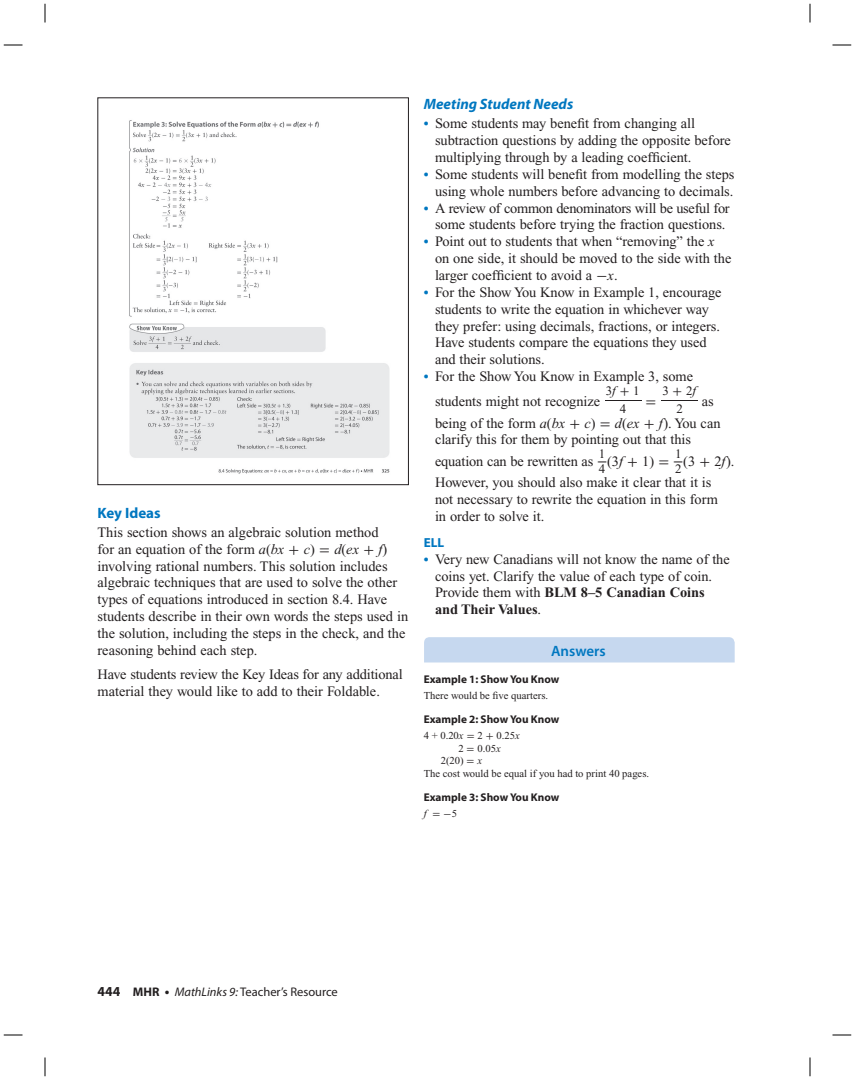
<style>
.page{position:relative;width:855px;height:1080px;background:#fff}
.page>*{position:absolute;margin:0;border:0;box-sizing:border-box;transform-origin:0 0}
.t1{font:italic 700 15px "Myriad Pro";color:#0077c0}
.t2{font:700 15px "Myriad Pro";color:#0077c0}
.t3{font:600 15px "Myriad Pro";color:#0077c0}
.t4{font:14.38px/16.9px "Times New Roman";letter-spacing:-.005em;color:#231f20}
.t5{font:700 13.12px "Myriad Pro";color:#0077c0}
.t6{font:13px/17.6px "Times New Roman";color:#231f20}
.t7{font:12.5px "Myriad Pro";color:#231f20}
.t8{font:700 11.25px "Myriad Pro";color:#231f20}
.t9{font:10.62px "Times New Roman";color:#231f20}
.t10{font:10.62px "Uni Math";color:#231f20}
.s1{font-style:italic}
.s2{font-family:"Uni Math"}
.s3{font-weight:700;font-size:13.75px;color:#0077c0}
.s4{font-family:"Uni Math";font-size:14.38px}
.s5{font-size:19.38px}
.s6{font-weight:700}
.s7{font-family:"Times New Roman";font-style:italic}
.s8{font-family:"Times New Roman"}
.s9{font-weight:700;font-size:13.75px}
</style>
<div class="page">
<div style="left:424px;top:637px;width:311px;height:25px;background:#c6d8ef"></div>
<img style="left:129px;top:120px;width:261px;height:354px">
<div style="left:98px;top:98px;width:311px;height:387px;border:1px solid #231f20"></div>
<svg style="left:4px;top:44px;width:18px;height:2px"></svg>
<svg style="left:832px;top:44px;width:19px;height:2px"></svg>
<svg style="left:4px;top:1034px;width:18px;height:2px"></svg>
<svg style="left:832px;top:1034px;width:19px;height:2px"></svg>
<svg style="left:44px;top:4px;width:2px;height:18px"></svg>
<svg style="left:44px;top:1058px;width:2px;height:18px"></svg>
<svg style="left:809px;top:4px;width:2px;height:18px"></svg>
<svg style="left:809px;top:1058px;width:2px;height:18px"></svg>
<p class="t2" style="left:98px;top:507px;width:65px">Key Ideas</p>
<p class="t4" style="left:97px;top:525px;width:312px">This section shows an algebraic solution method<br>for an equation of the form <span class="s1">a</span>(<span class="s1">bx</span> <span class="s2">+</span> <span class="s1">c</span>) <span class="s2">=</span> <span class="s1">d</span>(<span class="s1">ex</span> <span class="s2">+</span> <span class="s1">f</span>) involving rational numbers. This solution includes algebraic techniques that are used to solve the other types of equations introduced in section 8.4. Have students describe in their own words the steps used in the solution, including the steps in the check, and the reasoning behind each step.</p>
<p class="t4" style="left:97px;top:667px;width:307px">Have students review the Key Ideas for any additional material they would like to add to their Foldable.</p>
<p class="t1" style="left:424px;top:98px;width:151px">Meeting Student Needs</p>
<p class="t4" style="left:435px;top:116px;width:297px;text-indent:-11px"><span class="s3">•</span> Some students may benefit from changing all subtraction questions by adding the opposite before multiplying through by a leading coefficient.</p>
<p class="t4" style="left:424px;top:167px;width:312px;text-align:right"><span class="s3">•</span> Some students will benefit from modelling the steps using whole numbers before advancing to decimals.</p>
<p class="t4" style="left:424px;top:201px;width:307px;text-align:center"><span class="s3">•</span> A review of common denominators will be useful for some students before trying the fraction questions.</p>
<p class="t4" style="left:435px;top:234px;width:298px;text-indent:-11px"><span class="s3">•</span> Point out to students that when “removing” the <span class="s1">x </span>on one side, it should be moved to the side with the larger coefficient to avoid a <span class="s2">-</span><span class="s1">x</span>.</p>
<p class="t4" style="left:435px;top:285px;width:288px;text-indent:-11px"><span class="s3">•</span> For the Show You Know in Example 1, encourage students to write the equation in whichever way they prefer: using decimals, fractions, or integers.<br>Have students compare the equations they used and their solutions.</p>
<p class="t4" style="left:435px;top:366px;width:260px;line-height:24.4px;text-indent:-11px"><span class="s3">•</span> For the Show You Know in Example 3, some students might not recognize <sup>_</sup><sup>3</sup><sup>f</sup> <sup>+</sup> <sup>1</sup></p>
<p class="t6" style="left:676px;top:383px;width:22px;text-indent:-31px"><span class="s4">=</span> <span class="s5">_</span>3 <span class="s2">+</span> 2 <span class="s1">f<br></span>2</p>
<p class="t4" style="left:435px;top:391px;width:287px;line-height:21.9px;text-indent:267px">as being of the form <span class="s1">a</span>(<span class="s1">bx</span> <span class="s2">+</span> <span class="s1">c</span>) <span class="s2">=</span> <span class="s1">d</span>(<span class="s1">ex</span> <span class="s2">+</span> <span class="s1">f</span> ). You can</p>
<p class="t4" style="left:435px;top:430px;width:301px;line-height:21.9px">clarify this for them by pointing out that this equation can be rewritten as <sup>_</sup><sup>1</sup>(3<span class="s1">f</span> <span class="s2">+</span> 1) <span class="s2">=</span> <sup>_</sup><sup>1</sup>(3 <span class="s2">+</span> 2<span class="s1">f</span> ).</p>
<p class="t6" style="left:620px;top:401px;width:8px">4</p>
<p class="t6" style="left:599px;top:461px;width:8px">4</p>
<p class="t6" style="left:675px;top:461px;width:8px">2</p>
<p class="t4" style="left:435px;top:475px;width:284px">However, you should also make it clear that it is not necessary to rewrite the equation in this form in order to solve it.</p>
<p class="t5" style="left:424px;top:537px;width:22px">ELL</p>
<p class="t4" style="left:435px;top:552px;width:296px;text-indent:-11px"><span class="s3">•</span> Very new Canadians will not know the name of the coins yet. Clarify the value of each type of coin.<br>Provide them with <span class="s6">BLM 8–5 Canadian Coins and Their Values</span>.</p>
<p class="t3" style="left:551px;top:645px;width:56px">Answers</p>
<p class="t8" style="left:424px;top:675px;width:137px">Example 1: Show You Know</p>
<p class="t9" style="left:424px;top:692px;width:126px">There would be five quarters.</p>
<p class="t8" style="left:424px;top:715px;width:137px">Example 2: Show You Know</p>
<p class="t9" style="left:424px;top:732px;width:98px">4 + 0.20<span class="s1">x</span> <span class="s2">=</span> 2 <span class="s2">+</span> 0.25<span class="s1">x</span></p>
<p class="t9" style="left:458px;top:745px;width:44px">2 <span class="s2">=</span> 0.05<span class="s1">x</span></p>
<p class="t9" style="left:441px;top:757px;width:43px">2(20) <span class="s2">=</span> <span class="s1">x</span></p>
<p class="t9" style="left:424px;top:770px;width:227px">The cost would be equal if you had to print 40 pages.</p>
<p class="t8" style="left:424px;top:793px;width:137px">Example 3: Show You Know</p>
<p class="t10" style="left:424px;top:809px;width:35px"><span class="s7">f</span> = -<span class="s8">5</span></p>
<p class="t7" style="left:98px;top:987px;width:242px"><span class="s9">444</span> <span class="s6">MHR</span> <span class="s9">•</span> <span class="s1">MathLinks 9:</span> Teacher’s Resource</p>
</div>
